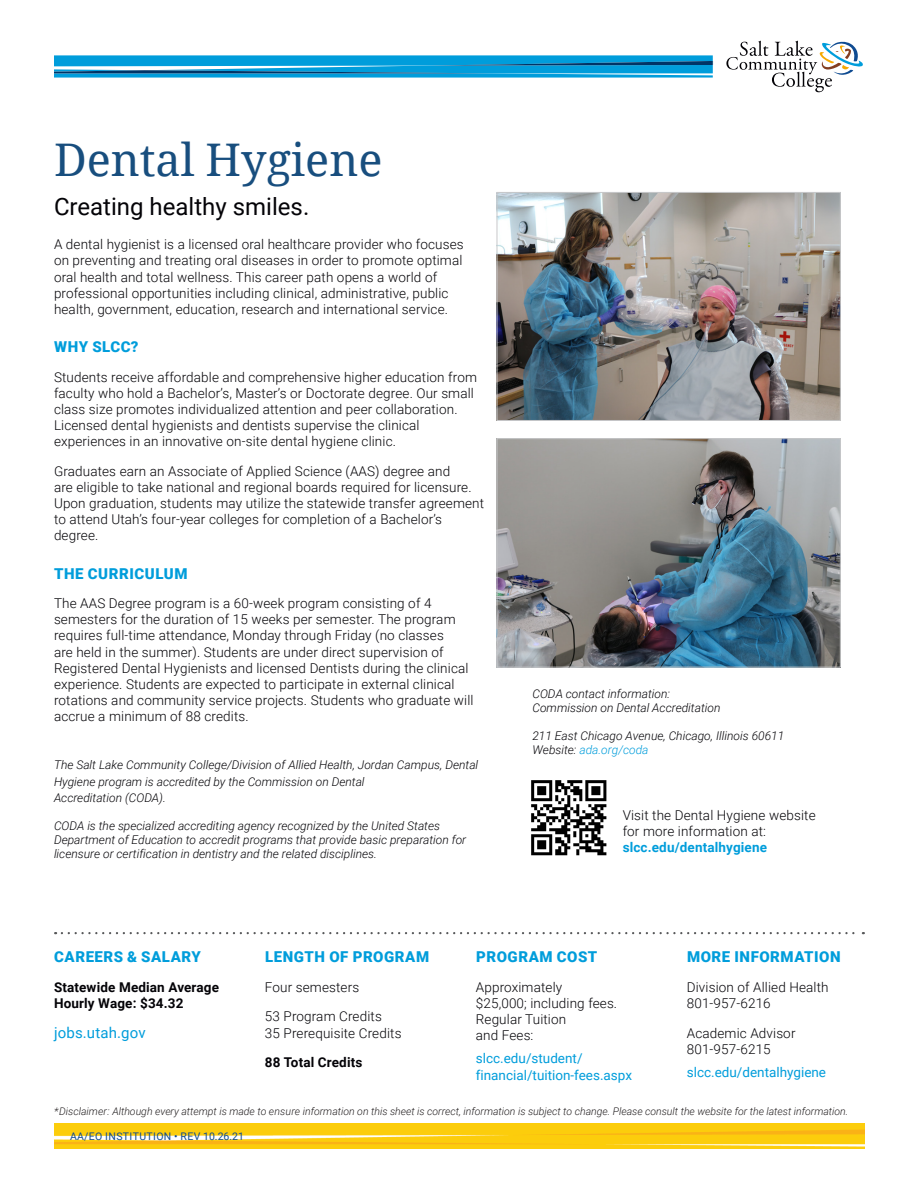
<style>
.page{position:relative;width:918px;height:1188px;background:#fff}
.page>*{position:absolute;margin:0;border:0;box-sizing:border-box;transform-origin:0 0}
.t1{font:45px "Droid Serif";color:#184e7e}
.Sub-title{font:24px "Roboto";color:#040307}
.Heading{font:900 15px "Roboto";letter-spacing:.035em;color:#009ddb}
.Body{font:15px "Roboto";letter-spacing:.01em;color:#009ddb}
.Body-2{font:300 13.5px/16.2px "Roboto";letter-spacing:.01em;color:#040307}
.t2{font:13.5px/16.5px "Roboto";color:#009ddb}
.Body_Black{font:700 13.5px/16.2px "Roboto";letter-spacing:.01em;color:#040307}
.Required_info{font:italic 300 12px/14.4px "Roboto";color:#040307}
.Body-3{font:italic 300 12px/16.2px "Roboto";color:#040307}
.t3{font:italic 300 10.5px "Roboto";color:#231f20}
.AA_EO_Institution{font:10.5px "Roboto";letter-spacing:.035em;color:#0f4b91}
.s1{font-weight:700;color:#009ddb}
.s2{color:#009ddb}
</style>
<div class="page">
<img style="left:499px;top:194px;width:340px;height:225px">
<div style="left:497px;top:192px;width:344px;height:229px;border:1px solid #c7c8ca"></div>
<img style="left:499px;top:440px;width:340px;height:225px">
<div style="left:497px;top:438px;width:344px;height:229px;border:1px solid #c7c8ca"></div>
<svg style="left:62px;top:932px;width:802px;height:2px"></svg>
<svg style="left:54px;top:55px;width:659px;height:23px;background:#20a0d5"></svg>
<img style="left:531px;top:780px;width:76px;height:76px">
<svg style="left:726px;top:41px;width:137px;height:51px"></svg>
<img style="left:54px;top:1124px;width:811px;height:25px">
<p class="t1" style="left:54px;top:129px;width:330px">Dental Hygiene</p>
<p class="Sub-title" style="left:54px;top:189px;width:257px">Creating healthy smiles.</p>
<p class="Body-2" style="left:54px;top:236px;width:411px">A dental hygienist is a licensed oral healthcare provider who focuses on preventing and treating oral diseases in order to promote optimal oral health and total wellness. This career path opens a world of professional opportunities including clinical, administrative, public health, government, education, research and international service.</p>
<p class="Heading" style="left:54px;top:336px;width:86px">WHY SLCC?</p>
<p class="Body-2" style="left:54px;top:368px;width:425px">Students receive affordable and comprehensive higher education from faculty who hold a Bachelor’s, Master’s or Doctorate degree. Our small class size promotes individualized attention and peer collaboration.<br>Licensed dental hygienists and dentists supervise the clinical experiences in an innovative on-site dental hygiene clinic.</p>
<p class="Body-2" style="left:54px;top:462px;width:432px">Graduates earn an Associate of Applied Science (AAS) degree and<br>are eligible to take national and regional boards required for licensure.<br>Upon graduation, students may utilize the statewide transfer agreement to attend Utah’s four-year colleges for completion of a Bachelor’s degree.</p>
<p class="Heading" style="left:54px;top:563px;width:135px">THE CURRICULUM</p>
<p class="Body-2" style="left:54px;top:595px;width:421px">The AAS Degree program is a 60-week program consisting of 4 semesters for the duration of 15 weeks per semester. The program requires full-time attendance, Monday through Friday (no classes<br>are held in the summer). Students are under direct supervision of Registered Dental Hygienists and licensed Dentists during the clinical experience. Students are expected to participate in external clinical rotations and community service projects. Students who graduate will accrue a minimum of 88 credits.</p>
<p class="Body-3" style="left:54px;top:757px;width:426px">The Salt Lake Community College/Division of Allied Health, Jordan Campus, Dental<br>Hygiene program is accredited by the Commission on Dental<br>Accreditation (CODA).</p>
<p class="Required_info" style="left:54px;top:818px;width:414px">CODA is the specialized accrediting agency recognized by the United States<br>Department of Education to accredit programs that provide basic preparation for licensure or certification in dentistry and the related disciplines.</p>
<p class="Body-2" style="left:623px;top:807px;width:194px">Visit the Dental Hygiene website for more information at: <span class="s1">slcc.edu/dentalhygiene</span></p>
<p class="Required_info" style="left:532px;top:686px;width:190px">CODA contact information:<br>Commission on Dental Accreditation</p>
<p class="Required_info" style="left:532px;top:728px;width:253px">211 East Chicago Avenue, Chicago, Illinois 60611<br>Website: <span class="s2">ada.org/coda</span></p>
<p class="Heading" style="left:54px;top:946px;width:148px">CAREERS &amp; SALARY</p>
<p class="Body_Black" style="left:54px;top:978px;width:167px">Statewide Median Average<br>Hourly Wage: $34.32</p>
<p class="Body" style="left:54px;top:1022px;width:93px">jobs.utah.gov</p>
<p class="Heading" style="left:265px;top:946px;width:165px">LENGTH OF PROGRAM</p>
<p class="Body-2" style="left:265px;top:978px;width:96px">Four semesters</p>
<p class="Body-2" style="left:265px;top:1008px;width:138px">53 Program Credits<br>35 Prerequisite Credits</p>
<p class="Body_Black" style="left:265px;top:1054px;width:99px">88 Total Credits</p>
<p class="Heading" style="left:476px;top:946px;width:123px">PROGRAM COST</p>
<p class="Body-2" style="left:476px;top:978px;width:143px">Approximately<br>$25,000; including fees.<br>Regular Tuition<br>and Fees:</p>
<p class="t2" style="left:476px;top:1050px;width:158px">slcc.edu/student/ financial/tuition-fees.aspx</p>
<p class="Heading" style="left:687px;top:946px;width:155px">MORE INFORMATION</p>
<p class="Body-2" style="left:687px;top:978px;width:143px">Division of Allied Health<br>801-957-6216</p>
<p class="Body-2" style="left:687px;top:1024px;width:110px">Academic Advisor<br>801-957-6215</p>
<p class="t2" style="left:687px;top:1063px;width:141px">slcc.edu/dentalhygiene</p>
<p class="t3" style="left:54px;top:1104px;width:796px">*Disclaimer: Although every attempt is made to ensure information on this sheet is correct, information is subject to change. Please consult the website for the latest information.</p>
<p class="AA_EO_Institution" style="left:70px;top:1129px;width:176px">AA/EO INSTITUTION • REV 10.26.21</p>
</div>
